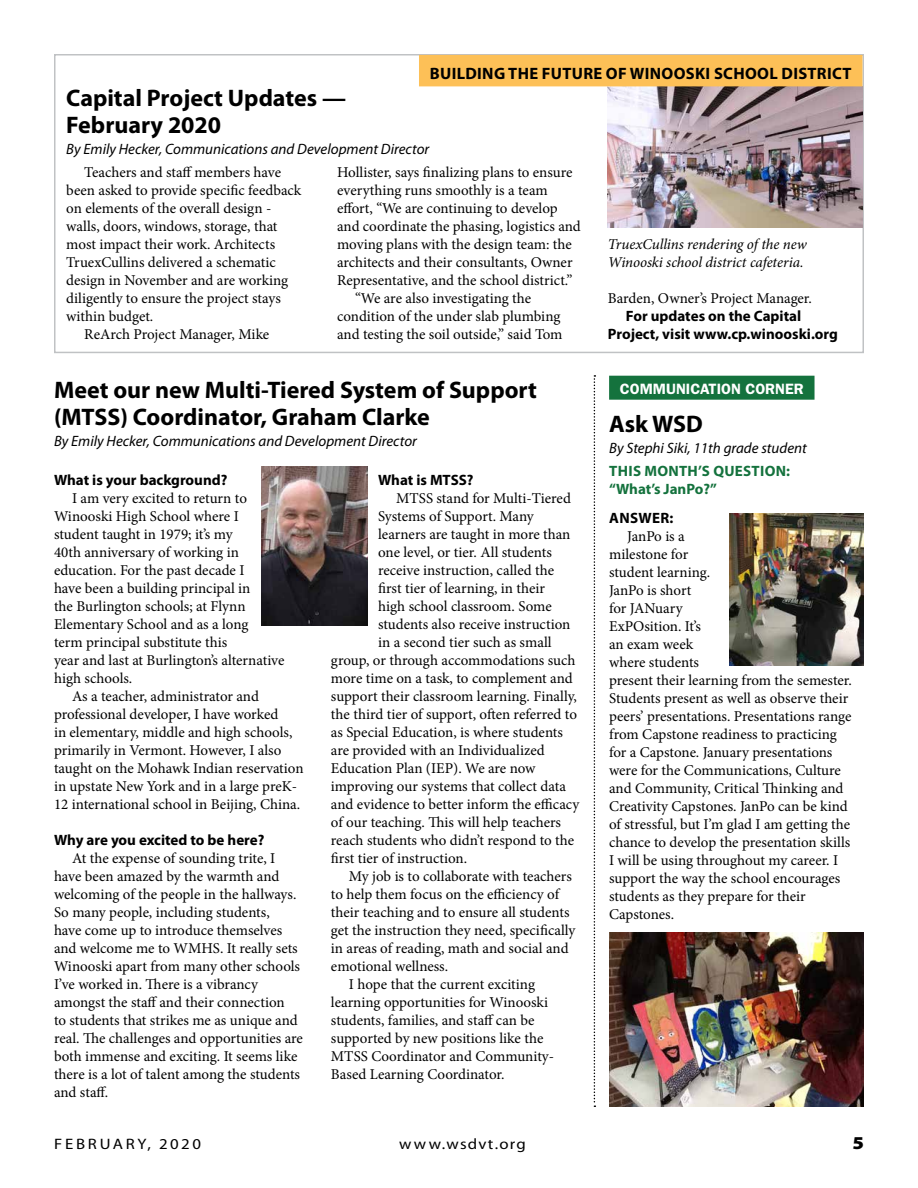
<style>
.page{position:relative;width:918px;height:1188px;background:#fff}
.page>*{position:absolute;margin:0;border:0;box-sizing:border-box;transform-origin:0 0}
.t1{font:700 24px/27px "Myriad Pro";color:#000}
.t2{font:900 18.15px "Myriad Pro";color:#000;scale:1.11 1}
.t3{font:700 16.5px "Myriad Pro";letter-spacing:.02em;color:#000}
.t4{font:15.15px "Myriad Pro";letter-spacing:.145em;color:#000;scale:1.11 1}
.t5{font:15.15px "Myriad Pro";letter-spacing:.075em;color:#000;scale:1.11 1}
.t6{font:15px/18px "Minion Pro";color:#000}
.t7{font:italic 15px "Myriad Pro";color:#000}
.t8{font:700 15px "Myriad Pro";color:#000}
.t9{font:italic 15px "Minion Pro";letter-spacing:-.005em;color:#000}
.t10{font:700 15px/18px "Myriad Pro";letter-spacing:.02em;color:#14723d}
.t11{font:600 15px "Franklin Gothic";color:#fff}
</style>
<div class="page">
<svg style="left:594px;top:375px;width:1px;height:732px"></svg>
<div style="left:54px;top:54px;width:810px;height:299px;border:2px solid #c0c2c4"></div>
<img style="left:608px;top:86px;width:255px;height:141px">
<div style="left:419px;top:55px;width:443px;height:31px;background:#fdc057"></div>
<img style="left:262px;top:467px;width:105px;height:158px">
<div style="left:609px;top:376px;width:206px;height:24px;background:#14723d"></div>
<img style="left:730px;top:514px;width:134px;height:151px">
<img style="left:609px;top:933px;width:255px;height:174px">
<p class="t3" style="left:430px;top:62px;width:423px">BUILDING THE FUTURE OF WINOOSKI SCHOOL DISTRICT</p>
<p class="t1" style="left:66px;top:83px;width:281px">Capital Project Updates —<br>February 2020</p>
<p class="t7" style="left:66px;top:139px;width:364px">By Emily Hecker, Communications and Development Director</p>
<p class="t6" style="left:84px;top:163px;width:198px">Teachers and staf members have</p>
<p class="t6" style="left:337px;top:163px;width:237px">Hollister, says fnalizing plans to ensure</p>
<p class="t6" style="left:66px;top:181px;width:237px">been asked to provide specifc feedback</p>
<p class="t6" style="left:337px;top:181px;width:212px">everything runs smoothly is a team</p>
<p class="t6" style="left:66px;top:199px;width:207px">on elements of the overall design -</p>
<p class="t6" style="left:337px;top:199px;width:222px">efort, “We are continuing to develop</p>
<p class="t6" style="left:66px;top:217px;width:213px">walls, doors, windows, storage, that</p>
<p class="t6" style="left:337px;top:217px;width:245px">and coordinate the phasing, logistics and</p>
<p class="t6" style="left:66px;top:235px;width:210px">most impact their work. Architects</p>
<p class="t6" style="left:337px;top:235px;width:236px">moving plans with the design team: the</p>
<p class="t9" style="left:608px;top:234px;width:200px">TruexCullins rendering of the new</p>
<p class="t6" style="left:66px;top:253px;width:211px">TruexCullins delivered a schematic</p>
<p class="t6" style="left:337px;top:253px;width:237px">architects and their consultants, Owner</p>
<p class="t9" style="left:608px;top:252px;width:197px">Winooski school district cafeteria.</p>
<p class="t6" style="left:66px;top:271px;width:224px">design in November and are working</p>
<p class="t6" style="left:337px;top:271px;width:237px">Representative, and the school district.”</p>
<p class="t6" style="left:66px;top:289px;width:216px">diligently to ensure the project stays</p>
<p class="t6" style="left:355px;top:289px;width:178px">“We are also investigating the</p>
<p class="t6" style="left:608px;top:289px;width:206px">Barden, Owner’s Project Manager.</p>
<p class="t6" style="left:66px;top:307px;width:89px">within budget.</p>
<p class="t6" style="left:337px;top:307px;width:225px">condition of the under slab plumbing</p>
<p class="t8" style="left:626px;top:306px;width:177px">For updates on the Capital</p>
<p class="t6" style="left:84px;top:325px;width:187px">ReArch Project Manager, Mike</p>
<p class="t6" style="left:337px;top:325px;width:227px">and testing the soil outside,” said Tom</p>
<p class="t8" style="left:608px;top:324px;width:232px">Project, visit www.cp.winooski.org</p>
<p class="t1" style="left:54px;top:376px;width:485px">Meet our new Multi-Tiered System of Support (MTSS) Coordinator, Graham Clarke</p>
<p class="t7" style="left:54px;top:432px;width:364px">By Emily Hecker, Communications and Development Director</p>
<p class="t8" style="left:54px;top:470px;width:175px">What is your background?</p>
<p class="t8" style="left:378px;top:470px;width:97px">What is MTSS?</p>
<p class="t6" style="left:72px;top:489px;width:177px">I am very excited to return to</p>
<p class="t6" style="left:396px;top:489px;width:176px">MTSS stand for Multi-Tiered</p>
<p class="t6" style="left:54px;top:507px;width:186px">Winooski High School where I</p>
<p class="t6" style="left:378px;top:507px;width:157px">Systems of Support. Many</p>
<p class="t6" style="left:54px;top:525px;width:180px">student taught in 1979; it’s my</p>
<p class="t6" style="left:378px;top:525px;width:194px">learners are taught in more than</p>
<p class="t6" style="left:54px;top:543px;width:186px">40th anniversary of working in</p>
<p class="t6" style="left:378px;top:543px;width:175px">one level, or tier. All students</p>
<p class="t6" style="left:54px;top:561px;width:192px">education. For the past decade I</p>
<p class="t6" style="left:378px;top:561px;width:178px">receive instruction, called the</p>
<p class="t6" style="left:54px;top:579px;width:198px">have been a building principal in</p>
<p class="t6" style="left:378px;top:579px;width:169px">frst tier of learning, in their</p>
<p class="t6" style="left:54px;top:597px;width:193px">the Burlington schools; at Flynn</p>
<p class="t6" style="left:378px;top:597px;width:175px">high school classroom. Some</p>
<p class="t6" style="left:54px;top:615px;width:196px">Elementary School and as a long</p>
<p class="t6" style="left:378px;top:615px;width:194px">students also receive instruction</p>
<p class="t6" style="left:54px;top:633px;width:232px">term principal substitute this<br>year and last at Burlington’s alternative high schools.</p>
<p class="t6" style="left:54px;top:687px;width:251px;text-indent:18px">As a teacher, administrator and professional developer, I have worked<br>in elementary, middle and high schools, primarily in Vermont. However, I also taught on the Mohawk Indian reservation in upstate New York and in a large preK-12 international school in Beijing, China.</p>
<p class="t8" style="left:54px;top:830px;width:212px">Why are you excited to be here?</p>
<p class="t6" style="left:54px;top:849px;width:250px;text-indent:18px">At the expense of sounding trite, I have been amazed by the warmth and welcoming of the people in the hallways.<br>So many people, including students,<br>have come up to introduce themselves and welcome me to WMHS. It really sets Winooski apart from many other schools I’ve worked in. Tere is a vibrancy amongst the staf and their connection<br>to students that strikes me as unique and real. Te challenges and opportunities are both immense and exciting. It seems like there is a lot of talent among the students and staf.</p>
<p class="t11" style="left:620px;top:380px;width:185px">COMMUNICATION CORNER</p>
<p class="t1" style="left:609px;top:409px;width:95px">Ask WSD</p>
<p class="t7" style="left:609px;top:438px;width:199px">By Stephi Siki, 11th grade student</p>
<p class="t10" style="left:609px;top:461px;width:183px">THIS MONTH’S QUESTION: “What’s JanPo?”</p>
<p class="t8" style="left:609px;top:508px;width:66px">ANSWER:</p>
<p class="t6" style="left:609px;top:527px;width:103px;text-indent:18px">JanPo is a milestone for student learning.<br>JanPo is short for JANuary<br>ExPOsition. It’s an exam week where students</p>
<p class="t6" style="left:609px;top:671px;width:244px">present their learning from the semester.<br>Students present as well as observe their peers’ presentations. Presentations range from Capstone readiness to practicing for a Capstone. January presentations were for the Communications, Culture and Community, Critical Tinking and Creativity Capstones. JanPo can be kind of stressful, but I’m glad I am getting the chance to develop the presentation skills I will be using throughout my career. I support the way the school encourages students as they prepare for their Capstones.</p>
<p class="t6" style="left:331px;top:633px;width:250px;text-indent:47px">in a second tier such as small group, or through accommodations such more time on a task, to complement and support their classroom learning. Finally, the third tier of support, ofen referred to as Special Education, is where students are provided with an Individualized Education Plan (IEP). We are now improving our systems that collect data and evidence to better inform the efcacy of our teaching. Tis will help teachers reach students who didn’t respond to the frst tier of instruction.</p>
<p class="t6" style="left:331px;top:867px;width:246px;text-indent:18px">My job is to collaborate with teachers to help them focus on the efciency of their teaching and to ensure all students get the instruction they need, specifcally in areas of reading, math and social and emotional wellness.</p>
<p class="t6" style="left:331px;top:975px;width:225px;text-indent:18px">I hope that the current exciting learning opportunities for Winooski students, families, and staf can be supported by new positions like the MTSS Coordinator and Community-Based Learning Coordinator.</p>
<p class="t4" style="left:54px;top:1135px;width:134px">FEBRUARY, 2020</p>
<p class="t5" style="left:399px;top:1135px;width:116px">www.wsdvt.org</p>
<p class="t2" style="left:853px;top:1131px;width:12px">5</p>
</div>
